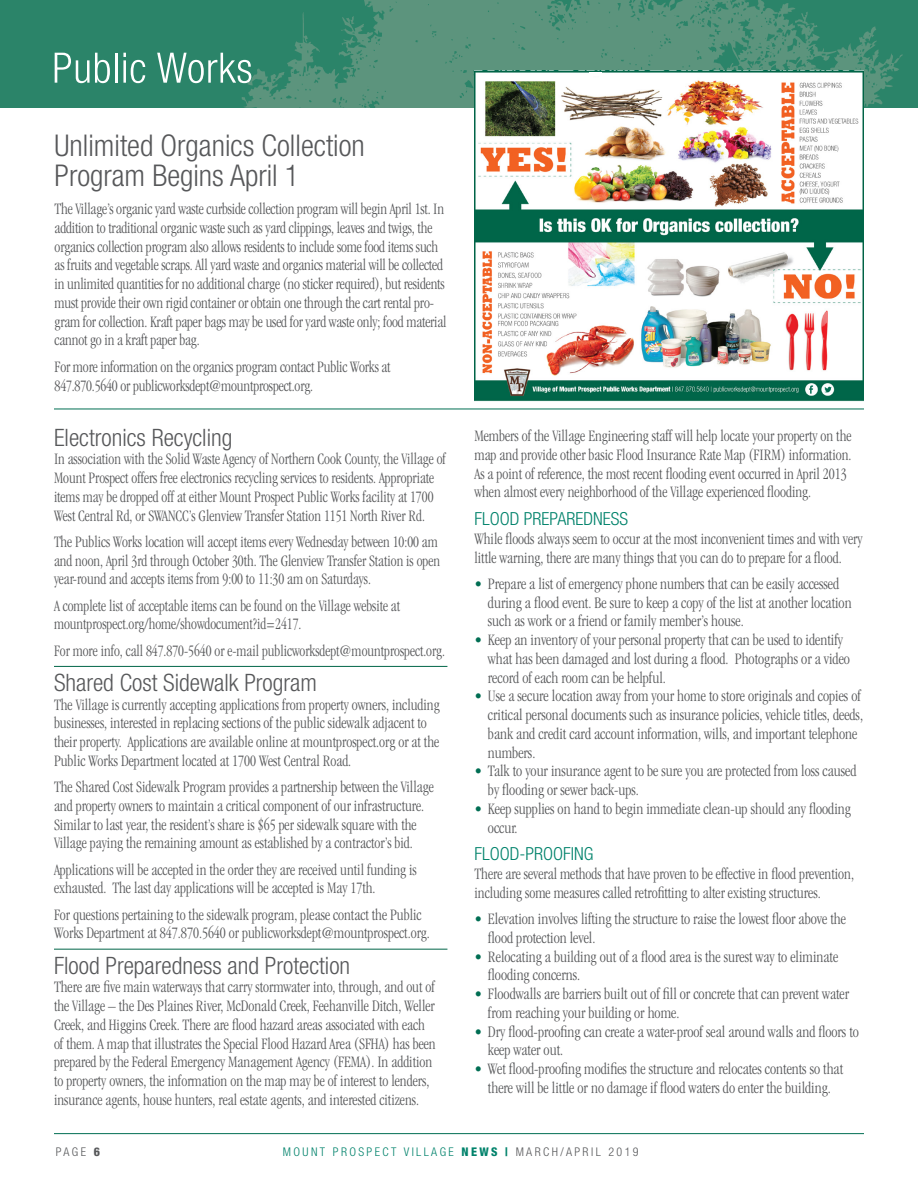
<style>
.page{position:relative;width:918px;height:1188px;background:#fff}
.page>*{position:absolute;margin:0;border:0;box-sizing:border-box;transform-origin:0 0}
.t1{font:300 condensed 30px "Helvetica Neue LT Std";color:#57585a}
.t2{font:300 condensed 24px "Helvetica Neue LT Std";color:#57585a}
.t3{font:300 condensed 18px "Helvetica Neue LT Std";color:#00826b}
.t4{font:300 condensed 16.5px/18.8px "Garamond";color:#57585a;scale:.93 1}
.t5{font:300 condensed 16.5px/18.8px "Garamond";color:#57585a;scale:.95 1}
.t6{font:300 condensed 16.5px/18.8px "Garamond";color:#57585a;scale:.91 1}
.t7{font:300 condensed 16.5px/18.8px "Garamond";color:#57585a;scale:.92 1}
.t8{font:300 condensed 12px "Helvetica Neue LT Std";letter-spacing:.2em;color:#00826b}
.t9{font:300 condensed 12px "Helvetica Neue LT Std";color:#57585a}
.s1{color:#006e53}
.s2{font-weight:800}
.s3{color:#57585a}
</style>
<div class="page">
<hr style="left:54px;top:1133px;width:810px;height:1px;background:#006e53">
<hr style="left:54px;top:666px;width:393px;height:1px;background:#006548">
<hr style="left:54px;top:949px;width:393px;height:1px;background:#006548">
<svg style="left:0;top:107px;width:918px;height:1px"></svg>
<img style="left:0;top:0;width:918px;height:107px">
<svg style="left:55px;top:53px;width:55px;height:30px"></svg>
<hr style="left:115px;top:53px;width:2px;height:30px;background:#fff">
<svg style="left:123px;top:53px;width:22px;height:30px"></svg>
<svg style="left:157px;top:53px;width:94px;height:30px"></svg>
<img style="left:474px;top:71px;width:390px;height:331px">
<svg style="left:590px;top:73px;width:12px;height:3px"></svg>
<hr style="left:54px;top:409px;width:810px;height:1px;background:#006e53">
<p class="t1" style="left:55px;top:129px;width:312px">Unlimited Organics Collection</p>
<p class="t1" style="left:55px;top:159px;width:246px">Program Begins April 1</p>
<p class="t7" style="left:55px;top:200px;width:428px">The Village’s organic yard waste curbside collection program will begin April 1st. In addition to traditional organic waste such as yard clippings, leaves and twigs, the organics collection program also allows residents to include some food items such as fruits and vegetable scraps. All yard waste and organics material will be collected in unlimited quantities for no additional charge (no sticker required), but residents must provide their own rigid container or obtain one through the cart rental pro&shy;gram for collection. Kraft paper bags may be used for yard waste only; food material cannot go in a kraft paper bag.</p>
<p class="t7" style="left:55px;top:357px;width:367px;line-height:19.5px">For more information on the organics program contact Public Works at<br>847.870.5640 or publicworksdept@mountprospect.org.</p>
<p class="t2" style="left:54px;top:423px;width:180px">Electronics Recycling</p>
<p class="t6" style="left:54px;top:450px;width:432px">In association with the Solid Waste Agency of Northern Cook County, the Village of Mount Prospect offers free electronics recycling services to residents. Appropriate items may be dropped off at either Mount Prospect Public Works facility at 1700<br>West Central Rd, or SWANCC’s Glenview Transfer Station 1151 North River Rd.</p>
<p class="t6" style="left:54px;top:532px;width:426px">The Publics Works location will accept items every Wednesday between 10:00 am and noon, April 3rd through October 30th. The Glenview Transfer Station is open year-round and accepts items from 9:00 to 11:30 am on Saturdays.</p>
<p class="t6" style="left:54px;top:596px;width:382px">A complete list of acceptable items can be found on the Village website at mountprospect.org/home/showdocument?id=2417.</p>
<p class="t6" style="left:54px;top:641px;width:431px">For more info, call 847.870-5640 or e-mail publicworksdept@mountprospect.org.</p>
<p class="t2" style="left:54px;top:669px;width:264px">Shared Cost Sidewalk Program</p>
<p class="t4" style="left:54px;top:695px;width:416px">The Village is currently accepting applications from property owners, including businesses, interested in replacing sections of the public sidewalk adjacent to their property. Applications are available online at mountprospect.org or at the Public Works Department located at 1700 West Central Road.</p>
<p class="t4" style="left:54px;top:778px;width:410px">The Shared Cost Sidewalk Program provides a partnership between the Village and property owners to maintain a critical component of our infrastructure.<br>Similar to last year, the resident’s share is $65 per sidewalk square with the Village paying the remaining amount as established by a contractor’s bid.</p>
<p class="t4" style="left:54px;top:860px;width:392px">Applications will be accepted in the order they are received until funding is exhausted. The last day applications will be accepted is May 17th.</p>
<p class="t4" style="left:54px;top:905px;width:406px">For questions pertaining to the sidewalk program, please contact the Public<br>Works Department at 847.870.5640 or publicworksdept@mountprospect.org.</p>
<p class="t2" style="left:54px;top:951px;width:298px">Flood Preparedness and Protection</p>
<p class="t4" style="left:54px;top:978px;width:412px">There are five main waterways that carry stormwater into, through, and out of the Village – the Des Plaines River, McDonald Creek, Feehanville Ditch, Weller Creek, and Higgins Creek. There are flood hazard areas associated with each of them. A map that illustrates the Special Flood Hazard Area (SFHA) has been prepared by the Federal Emergency Management Agency (FEMA). In addition to property owners, the information on the map may be of interest to lenders, insurance agents, house hunters, real estate agents, and interested citizens.</p>
<p class="t4" style="left:474px;top:427px;width:407px">Members of the Village Engineering staff will help locate your property on the map and provide other basic Flood Insurance Rate Map (FIRM) information.<br>As a point of reference, the most recent flooding event occurred in April 2013 when almost every neighborhood of the Village experienced flooding.</p>
<p class="t3" style="left:474px;top:508px;width:155px">FLOOD PREPAREDNESS</p>
<p class="t4" style="left:474px;top:529px;width:419px">While floods always seem to occur at the most inconvenient times and with very little warning, there are many things that you can do to prepare for a flood.</p>
<p class="t5" style="left:488px;top:574px;width:384px;text-indent:-14px"><span class="s1">•</span> Prepare a list of emergency phone numbers that can be easily accessed during a flood event. Be sure to keep a copy of the list at another location such as work or a friend or family member’s house.</p>
<p class="t5" style="left:488px;top:631px;width:383px;text-indent:-14px"><span class="s1">•</span> Keep an inventory of your personal property that can be used to identify what has been damaged and lost during a flood. Photographs or a video record of each room can be helpful.</p>
<p class="t5" style="left:488px;top:687px;width:396px;text-indent:-14px"><span class="s1">•</span> Use a secure location away from your home to store originals and copies of critical personal documents such as insurance policies, vehicle titles, deeds, bank and credit card account information, wills, and important telephone numbers.</p>
<p class="t5" style="left:488px;top:762px;width:390px;text-indent:-14px"><span class="s1">•</span> Talk to your insurance agent to be sure you are protected from loss caused by flooding or sewer back-ups.</p>
<p class="t5" style="left:488px;top:799px;width:384px;text-indent:-14px"><span class="s1">•</span> Keep supplies on hand to begin immediate clean-up should any flooding occur.</p>
<p class="t3" style="left:474px;top:844px;width:120px">FLOOD-PROOFING</p>
<p class="t4" style="left:474px;top:865px;width:410px">There are several methods that have proven to be effective in flood prevention, including some measures called retrofitting to alter existing structures.</p>
<p class="t5" style="left:488px;top:910px;width:378px;text-indent:-14px"><span class="s1">•</span> Elevation involves lifting the structure to raise the lowest floor above the flood protection level.</p>
<p class="t5" style="left:488px;top:947px;width:370px;text-indent:-14px"><span class="s1">•</span> Relocating a building out of a flood area is the surest way to eliminate flooding concerns.</p>
<p class="t5" style="left:488px;top:985px;width:382px;text-indent:-14px"><span class="s1">•</span> Floodwalls are barriers built out of fill or concrete that can prevent water from reaching your building or home.</p>
<p class="t5" style="left:488px;top:1022px;width:392px;text-indent:-14px"><span class="s1">•</span> Dry flood-proofing can create a water-proof seal around walls and floors to keep water out.</p>
<p class="t5" style="left:474px;top:1060px;width:390px;text-align:center"><span class="s1">•</span> Wet flood-proofing modifies the structure and relocates contents so that there will be little or no damage if flood waters do enter the building.</p>
<p class="t9" style="left:56px;top:1145px;width:46px">PAGE <span class="s2">6</span></p>
<p class="t8" style="left:283px;top:1145px;width:357px">MOUNT PROSPECT VILLAGE <span class="s2">NEWS |</span> <span class="s3">MARCH/APRIL 2019</span></p>
</div>
